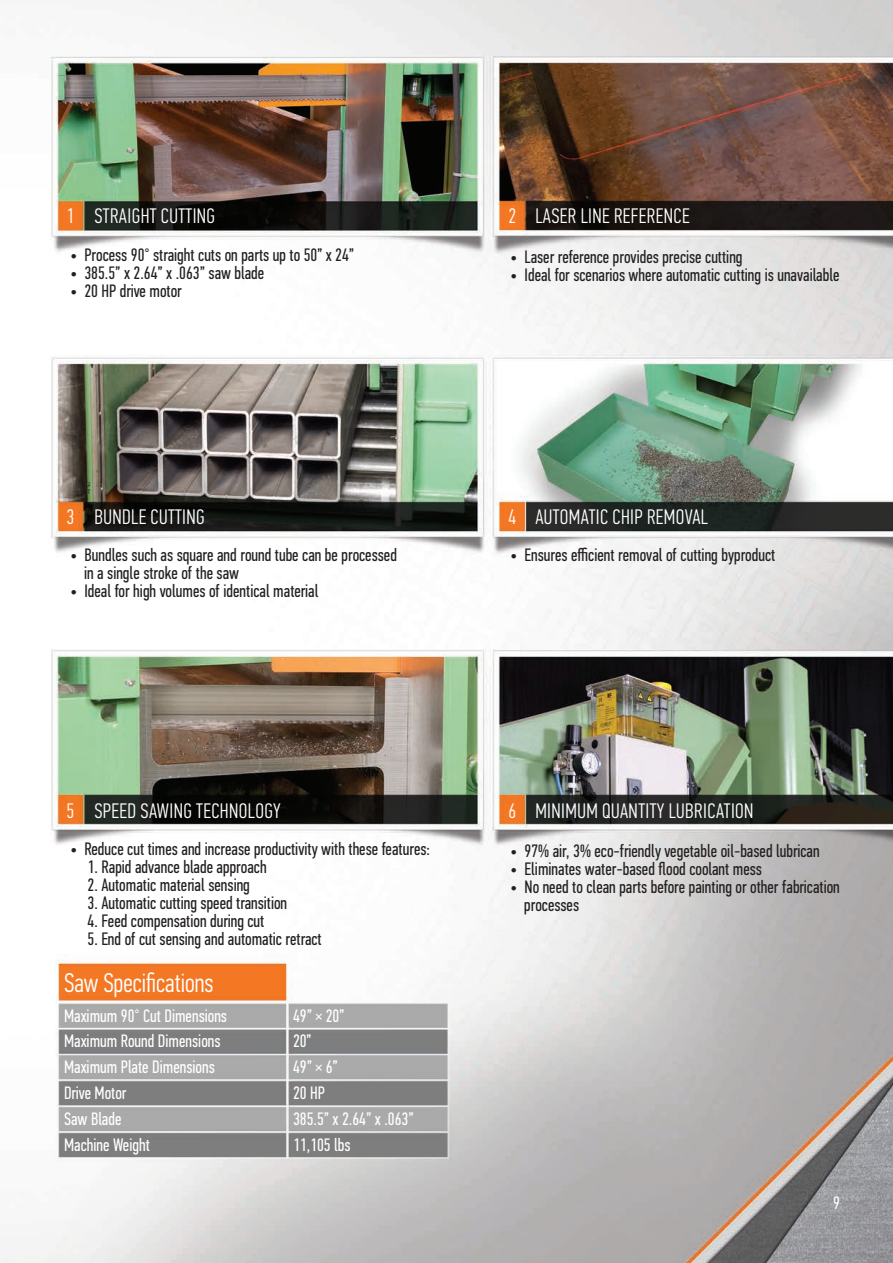
<style>
.page{position:relative;width:893px;height:1263px;background:#fff}
.page>*{position:absolute;margin:0;border:0;box-sizing:border-box;transform-origin:0 0}
.t1{font:300 27px "PF Din Text Comp Pro";color:#fff}
.t2{font:300 21px "PF Din Text Comp Pro";letter-spacing:.02em;color:#fff}
.t3{font:18px "PF Din Text Comp Pro";color:#231f20}
.t4{font:18px "PF Din Text Comp Pro";color:#fff}
</style>
<div class="page">
<img style="left:0;top:0;width:893px;height:1263px">
<p class="t2" style="left:66px;top:204px;width:9px">1</p>
<p class="t2" style="left:509px;top:204px;width:9px">2</p>
<p class="t2" style="left:94px;top:204px;width:122px">STRAIGHT CUTTING</p>
<p class="t2" style="left:535px;top:204px;width:156px">LASER LINE REFERENCE</p>
<p class="t3" style="left:70px;top:244px;width:286px">• Process 90° straight cuts on parts up to 50” x 24”</p>
<p class="t3" style="left:70px;top:262px;width:196px">• 385.5” x 2.64” x .063” saw blade</p>
<p class="t3" style="left:70px;top:280px;width:113px">• 20 HP drive motor</p>
<p class="t3" style="left:510px;top:247px;width:234px">• Laser reference provides precise cutting</p>
<p class="t3" style="left:510px;top:265px;width:331px">• Ideal for scenarios where automatic cutting is unavailable</p>
<p class="t2" style="left:66px;top:505px;width:9px">3</p>
<p class="t2" style="left:509px;top:505px;width:9px">4</p>
<p class="t2" style="left:94px;top:505px;width:112px">BUNDLE CUTTING</p>
<p class="t2" style="left:535px;top:505px;width:174px">AUTOMATIC CHIP REMOVAL</p>
<p class="t3" style="left:70px;top:544px;width:328px">• Bundles such as square and round tube can be processed</p>
<p class="t3" style="left:510px;top:544px;width:267px">• Ensures efficient removal of cutting byproduct</p>
<p class="t3" style="left:84px;top:562px;width:157px">in a single stroke of the saw</p>
<p class="t3" style="left:70px;top:580px;width:250px">• Ideal for high volumes of identical material</p>
<p class="t2" style="left:94px;top:798px;width:188px">SPEED SAWING TECHNOLOGY</p>
<p class="t2" style="left:66px;top:798px;width:9px">5</p>
<p class="t2" style="left:509px;top:798px;width:9px">6</p>
<p class="t2" style="left:535px;top:798px;width:220px">MINIMUM QUANTITY LUBRICATION</p>
<p class="t3" style="left:70px;top:839px;width:361px">• Reduce cut times and increase productivity with these features:</p>
<p class="t3" style="left:88px;top:857px;width:181px">1. Rapid advance blade approach</p>
<p class="t3" style="left:88px;top:875px;width:164px">2. Automatic material sensing</p>
<p class="t3" style="left:88px;top:893px;width:201px">3. Automatic cutting speed transition</p>
<p class="t3" style="left:88px;top:911px;width:178px">4. Feed compensation during cut</p>
<p class="t3" style="left:88px;top:929px;width:236px">5. End of cut sensing and automatic retract</p>
<p class="t1" style="left:64px;top:967px;width:151px">Saw Specifications</p>
<p class="t4" style="left:64px;top:1005px;width:165px">Maximum 90° Cut Dimensions</p>
<p class="t4" style="left:293px;top:1005px;width:53px">49” × 20”</p>
<p class="t4" style="left:293px;top:1031px;width:20px">20”</p>
<p class="t4" style="left:293px;top:1057px;width:46px">49” × 6”</p>
<p class="t4" style="left:293px;top:1082px;width:33px">20 HP</p>
<p class="t4" style="left:293px;top:1108px;width:122px">385.5” x 2.64” x .063”</p>
<p class="t4" style="left:293px;top:1134px;width:59px">11,105 lbs</p>
<p class="t4" style="left:64px;top:1031px;width:158px">Maximum Round Dimensions</p>
<p class="t4" style="left:64px;top:1057px;width:152px">Maximum Plate Dimensions</p>
<p class="t4" style="left:64px;top:1082px;width:64px">Drive Motor</p>
<p class="t4" style="left:64px;top:1108px;width:59px">Saw Blade</p>
<p class="t4" style="left:64px;top:1134px;width:87px">Machine Weight</p>
<p class="t3" style="left:510px;top:841px;width:311px">• 97% air, 3% eco-friendly vegetable oil-based lubrican</p>
<p class="t3" style="left:510px;top:859px;width:253px">• Eliminates water-based flood coolant mess</p>
<p class="t3" style="left:510px;top:877px;width:331px">• No need to clean parts before painting or other fabrication</p>
<p class="t3" style="left:524px;top:895px;width:56px">processes</p>
<p class="t4" style="left:833px;top:1192px;width:8px">9</p>
</div>
